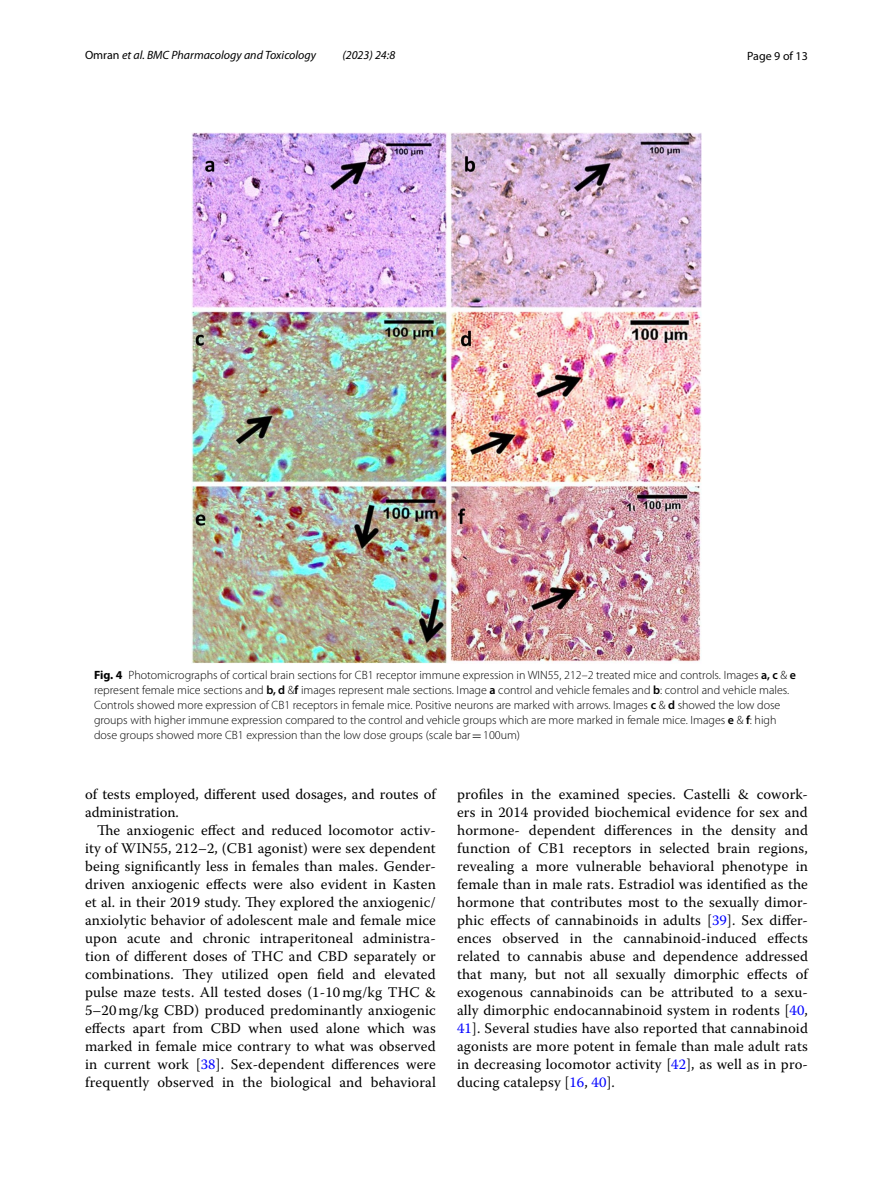
<style>
.page{position:relative;width:893px;height:1187px;background:#fff}
.page>*{position:absolute;margin:0;border:0;box-sizing:border-box;transform-origin:0 0}
.t1{font:14.7px/18px "Warnock Pro";letter-spacing:.01em;color:#000;text-align:justify}
.t2{font:300 12px/15px "Myriad Pro";color:#000}
.t3{font:italic 12px "Myriad Pro";color:#000}
.t4{font:12px "Myriad Pro";color:#000}
.s1{font-style:normal}
.s2{font-weight:700}
.s3{font-weight:600}
.s4{font-family:"MTSY";font-weight:400}
.s5{color:#00f}
</style>
<div class="page">
<img style="left:191px;top:133px;width:511px;height:530px">
<p class="t3" style="left:85px;top:48px;width:233px"><span class="s1">Omran</span> et al. BMC Pharmacology and Toxicology</p>
<p class="t3" style="left:342px;top:48px;width:54px">(2023) 24:8</p>
<p class="t4" style="left:747px;top:48px;width:62px">Page 9 of 13</p>
<p class="t2" style="left:94px;top:667px;width:703px"><span class="s2">Fig. 4</span> Photomicrographs of cortical brain sections for CB1 receptor immune expression in WIN55, 212–2 treated mice and controls. Images <span class="s3">a, c</span> &amp; <span class="s3">e </span>represent female mice sections and <span class="s3">b, d</span> &amp;<span class="s3">f</span> images represent male sections. Image <span class="s3">a</span> control and vehicle females and <span class="s3">b</span>: control and vehicle males.<br>Controls showed more expression of CB1 receptors in female mice. Positive neurons are marked with arrows. Images <span class="s3">c</span> &amp; <span class="s3">d</span> showed the low dose groups with higher immune expression compared to the control and vehicle groups which are more marked in female mice. Images <span class="s3">e</span> &amp; <span class="s3">f</span>: high dose groups showed more CB1 expression than the low dose groups (scale bar<span class="s4">=</span>100um)</p>
<p class="t1" style="left:85px;top:785px;width:352px">of tests employed, different used dosages, and routes of administration.</p>
<p class="t1" style="left:85px;top:821px;width:352px;text-indent:12px">The anxiogenic effect and reduced locomotor activ&shy;ity of WIN55, 212–2, (CB1 agonist) were sex dependent being significantly less in females than males. Gender&shy;driven anxiogenic effects were also evident in Kasten et al. in their 2019 study. They explored the anxiogenic/ anxiolytic behavior of adolescent male and female mice upon acute and chronic intraperitoneal administra&shy;tion of different doses of THC and CBD separately or combinations. They utilized open field and elevated pulse maze tests. All tested doses (1-10 mg/kg THC &amp; 5–20 mg/kg CBD) produced predominantly anxiogenic effects apart from CBD when used alone which was marked in female mice contrary to what was observed in current work [<span class="s5">38</span>]. Sex-dependent differences were frequently observed in the biological and behavioral</p>
<p class="t1" style="left:457px;top:785px;width:352px">profiles in the examined species. Castelli &amp; cowork&shy;ers in 2014 provided biochemical evidence for sex and hormone- dependent differences in the density and function of CB1 receptors in selected brain regions, revealing a more vulnerable behavioral phenotype in female than in male rats. Estradiol was identified as the hormone that contributes most to the sexually dimor&shy;phic effects of cannabinoids in adults [<span class="s5">39</span>]. Sex differ&shy;ences observed in the cannabinoid-induced effects related to cannabis abuse and dependence addressed that many, but not all sexually dimorphic effects of exogenous cannabinoids can be attributed to a sexu&shy;ally dimorphic endocannabinoid system in rodents [<span class="s5">40</span>, <span class="s5">41</span>]. Several studies have also reported that cannabinoid agonists are more potent in female than male adult rats in decreasing locomotor activity [<span class="s5">42</span>], as well as in pro&shy;ducing catalepsy [<span class="s5">16</span>, <span class="s5">40</span>].</p>
</div>
